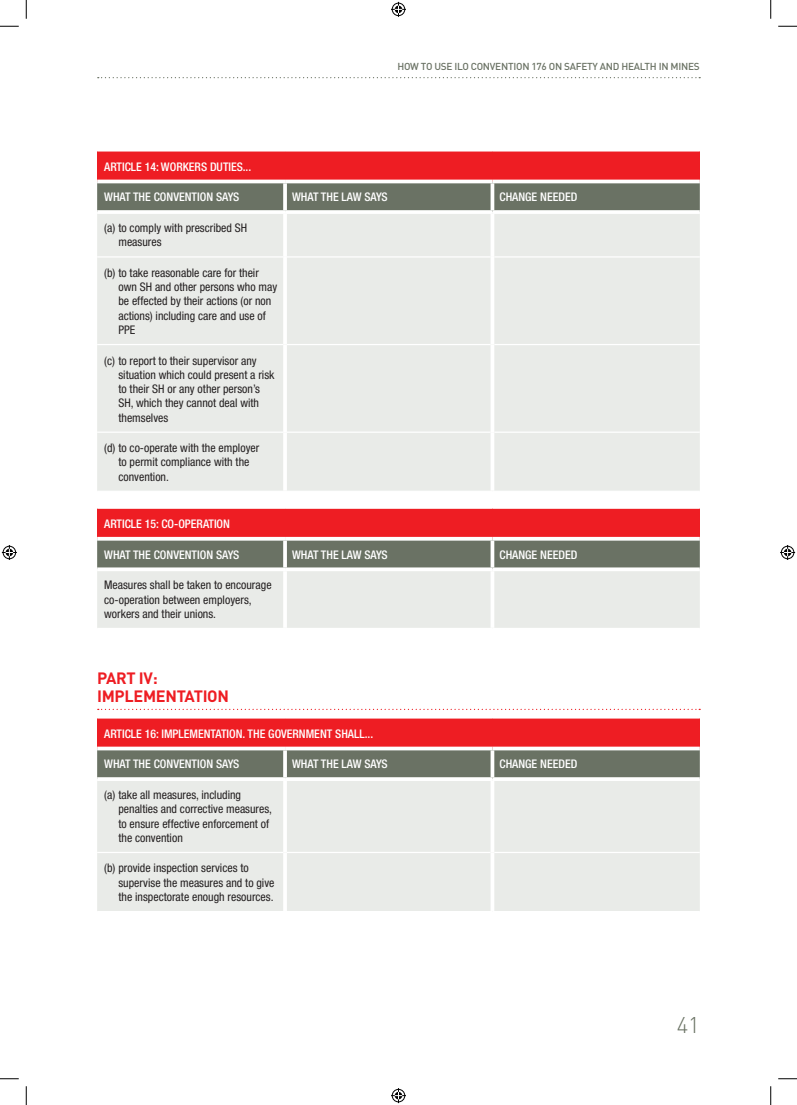
<style>
.page{position:relative;width:797px;height:1105px;background:#fff}
.page>*{position:absolute;margin:0;border:0;box-sizing:border-box;transform-origin:0 0}
.t1{font:300 22.5px "DIN";color:#6a7264}
.t2{font:700 16.25px/17.5px "DIN";letter-spacing:-.02em;color:#ee1d23}
.t3{font:condensed 11.88px/14.2px "Helvetica Neue";color:#231f20}
.t4{font:500 condensed 11.88px "Helvetica Neue";color:#fff}
.t5{font:500 10px "DIN";letter-spacing:-.025em;color:#6a7264}
</style>
<div class="page">
<svg style="left:98px;top:77px;width:602px;height:1px"></svg>
<svg style="left:98px;top:709px;width:602px;height:1px"></svg>
<div style="left:97px;top:151px;width:602px;height:30px;background:#ee1d23"></div>
<div style="left:97px;top:183px;width:602px;height:27px;background:#6a7264"></div>
<div style="left:97px;top:214px;width:602px;height:277px;background:#e9ebe8"></div>
<hr style="left:97px;top:256px;width:186px;height:2px;background:#fff">
<hr style="left:287px;top:256px;width:203px;height:2px;background:#fff">
<hr style="left:494px;top:256px;width:205px;height:2px;background:#fff">
<hr style="left:97px;top:344px;width:186px;height:1px;background:#fff">
<hr style="left:287px;top:344px;width:203px;height:1px;background:#fff">
<hr style="left:494px;top:344px;width:205px;height:1px;background:#fff">
<hr style="left:97px;top:432px;width:186px;height:1px;background:#fff">
<hr style="left:287px;top:432px;width:203px;height:1px;background:#fff">
<hr style="left:494px;top:432px;width:205px;height:1px;background:#fff">
<svg style="left:97px;top:210px;width:188px;height:2px"></svg>
<svg style="left:285px;top:210px;width:207px;height:1px"></svg>
<svg style="left:492px;top:210px;width:207px;height:2px"></svg>
<svg style="left:283px;top:183px;width:4px;height:27px"></svg>
<hr style="left:283px;top:214px;width:4px;height:43px;background:#fff">
<hr style="left:283px;top:257px;width:4px;height:88px;background:#fff">
<hr style="left:283px;top:345px;width:4px;height:87px;background:#fff">
<hr style="left:283px;top:432px;width:4px;height:59px;background:#fff">
<hr style="left:97px;top:150px;width:188px;height:2px;background:#fff">
<hr style="left:285px;top:150px;width:207px;height:2px;background:#fff">
<hr style="left:492px;top:150px;width:207px;height:2px;background:#fff">
<svg style="left:490px;top:183px;width:4px;height:27px"></svg>
<svg style="left:490px;top:214px;width:4px;height:43px"></svg>
<svg style="left:490px;top:257px;width:4px;height:88px"></svg>
<svg style="left:490px;top:345px;width:4px;height:87px"></svg>
<svg style="left:490px;top:432px;width:4px;height:59px"></svg>
<hr style="left:97px;top:180px;width:188px;height:3px;background:#fff">
<hr style="left:285px;top:180px;width:207px;height:3px;background:#fff">
<hr style="left:492px;top:180px;width:207px;height:3px;background:#fff">
<div style="left:97px;top:508px;width:602px;height:31px;background:#ee1d23"></div>
<div style="left:97px;top:541px;width:602px;height:26px;background:#6a7264"></div>
<div style="left:97px;top:571px;width:602px;height:57px;background:#e9ebe8"></div>
<svg style="left:97px;top:567px;width:188px;height:2px"></svg>
<svg style="left:285px;top:567px;width:207px;height:1px"></svg>
<svg style="left:492px;top:567px;width:207px;height:2px"></svg>
<svg style="left:283px;top:541px;width:4px;height:26px"></svg>
<hr style="left:283px;top:571px;width:4px;height:57px;background:#fff">
<hr style="left:97px;top:508px;width:188px;height:1px;background:#fff">
<hr style="left:285px;top:508px;width:207px;height:1px;background:#fff">
<hr style="left:492px;top:508px;width:207px;height:1px;background:#fff">
<svg style="left:490px;top:541px;width:4px;height:26px"></svg>
<svg style="left:490px;top:571px;width:4px;height:57px"></svg>
<svg style="left:97px;top:537px;width:188px;height:4px"></svg>
<svg style="left:285px;top:537px;width:207px;height:4px"></svg>
<svg style="left:492px;top:537px;width:207px;height:4px"></svg>
<div style="left:97px;top:718px;width:602px;height:30px;background:#ee1d23"></div>
<div style="left:97px;top:750px;width:602px;height:27px;background:#6a7264"></div>
<div style="left:97px;top:781px;width:602px;height:130px;background:#e9ebe8"></div>
<hr style="left:97px;top:852px;width:186px;height:1px;background:#fff">
<hr style="left:287px;top:852px;width:203px;height:1px;background:#fff">
<hr style="left:494px;top:852px;width:205px;height:1px;background:#fff">
<svg style="left:97px;top:777px;width:188px;height:2px"></svg>
<svg style="left:285px;top:777px;width:207px;height:1px"></svg>
<svg style="left:492px;top:777px;width:207px;height:2px"></svg>
<svg style="left:283px;top:750px;width:4px;height:27px"></svg>
<hr style="left:283px;top:781px;width:4px;height:71px;background:#fff">
<hr style="left:283px;top:852px;width:4px;height:59px;background:#fff">
<svg style="left:490px;top:750px;width:4px;height:27px"></svg>
<svg style="left:490px;top:781px;width:4px;height:71px"></svg>
<svg style="left:490px;top:852px;width:4px;height:59px"></svg>
<hr style="left:97px;top:747px;width:188px;height:3px;background:#fff">
<hr style="left:285px;top:747px;width:207px;height:3px;background:#fff">
<hr style="left:492px;top:747px;width:207px;height:3px;background:#fff">
<svg style="left:0;top:25px;width:19px;height:2px"></svg>
<svg style="left:778px;top:25px;width:19px;height:2px"></svg>
<svg style="left:0;top:1078px;width:19px;height:1px"></svg>
<svg style="left:778px;top:1078px;width:19px;height:1px"></svg>
<svg style="left:25px;top:0;width:2px;height:19px"></svg>
<svg style="left:25px;top:1086px;width:2px;height:19px"></svg>
<svg style="left:770px;top:0;width:1px;height:19px"></svg>
<svg style="left:770px;top:1086px;width:1px;height:19px"></svg>
<svg style="left:391px;top:2px;width:15px;height:15px"></svg>
<svg style="left:391px;top:1088px;width:15px;height:15px"></svg>
<svg style="left:2px;top:545px;width:15px;height:15px"></svg>
<svg style="left:780px;top:545px;width:15px;height:15px"></svg>
<p class="t5" style="left:397px;top:60px;width:304px">HOW TO USE ILO CONVENTION 176 ON SAFETY AND HEALTH IN MINES</p>
<p class="t4" style="left:104px;top:160px;width:148px">ARTICLE 14: WORKERS DUTIES...</p>
<p class="t4" style="left:104px;top:190px;width:137px">WHAT THE CONVENTION SAYS</p>
<p class="t4" style="left:292px;top:190px;width:97px">WHAT THE LAW SAYS</p>
<p class="t4" style="left:499px;top:190px;width:79px">CHANGE NEEDED</p>
<p class="t3" style="left:118px;top:221px;width:130px;text-indent:-14px">(a) to comply with prescribed SH measures</p>
<p class="t3" style="left:118px;top:265px;width:160px;text-indent:-14px">(b) to take reasonable care for their own SH and other persons who may be effected by their actions (or non actions) including care and use of<br>PPE</p>
<p class="t3" style="left:118px;top:353px;width:157px;text-indent:-14px">(c) to report to their supervisor any situation which could present a risk to their SH or any other person’s<br>SH, which they cannot deal with themselves</p>
<p class="t3" style="left:118px;top:441px;width:142px;text-indent:-14px">(d) to co-operate with the employer to permit compliance with the convention.</p>
<p class="t4" style="left:104px;top:517px;width:127px">ARTICLE 15: CO-OPERATION</p>
<p class="t4" style="left:104px;top:547px;width:137px">WHAT THE CONVENTION SAYS</p>
<p class="t4" style="left:292px;top:547px;width:97px">WHAT THE LAW SAYS</p>
<p class="t4" style="left:499px;top:547px;width:79px">CHANGE NEEDED</p>
<p class="t3" style="left:104px;top:578px;width:169px">Measures shall be taken to encourage co-operation between employers, workers and their unions.</p>
<h2 class="t2" style="left:97px;top:669px;width:133px">PART IV:<br>IMPLEMENTATION</h2>
<p class="t4" style="left:104px;top:727px;width:270px">ARTICLE 16: IMPLEMENTATION. THE GOVERNMENT SHALL...</p>
<p class="t4" style="left:104px;top:757px;width:137px">WHAT THE CONVENTION SAYS</p>
<p class="t4" style="left:292px;top:757px;width:97px">WHAT THE LAW SAYS</p>
<p class="t4" style="left:499px;top:757px;width:79px">CHANGE NEEDED</p>
<p class="t3" style="left:118px;top:788px;width:155px;text-indent:-14px">(a) take all measures, including penalties and corrective measures, to ensure effective enforcement of the convention</p>
<p class="t3" style="left:118px;top:861px;width:157px;text-indent:-14px">(b) provide inspection services to supervise the measures and to give the inspectorate enough resources.</p>
<h1 class="t1" style="left:676px;top:1011px;width:25px">41</h1>
</div>
